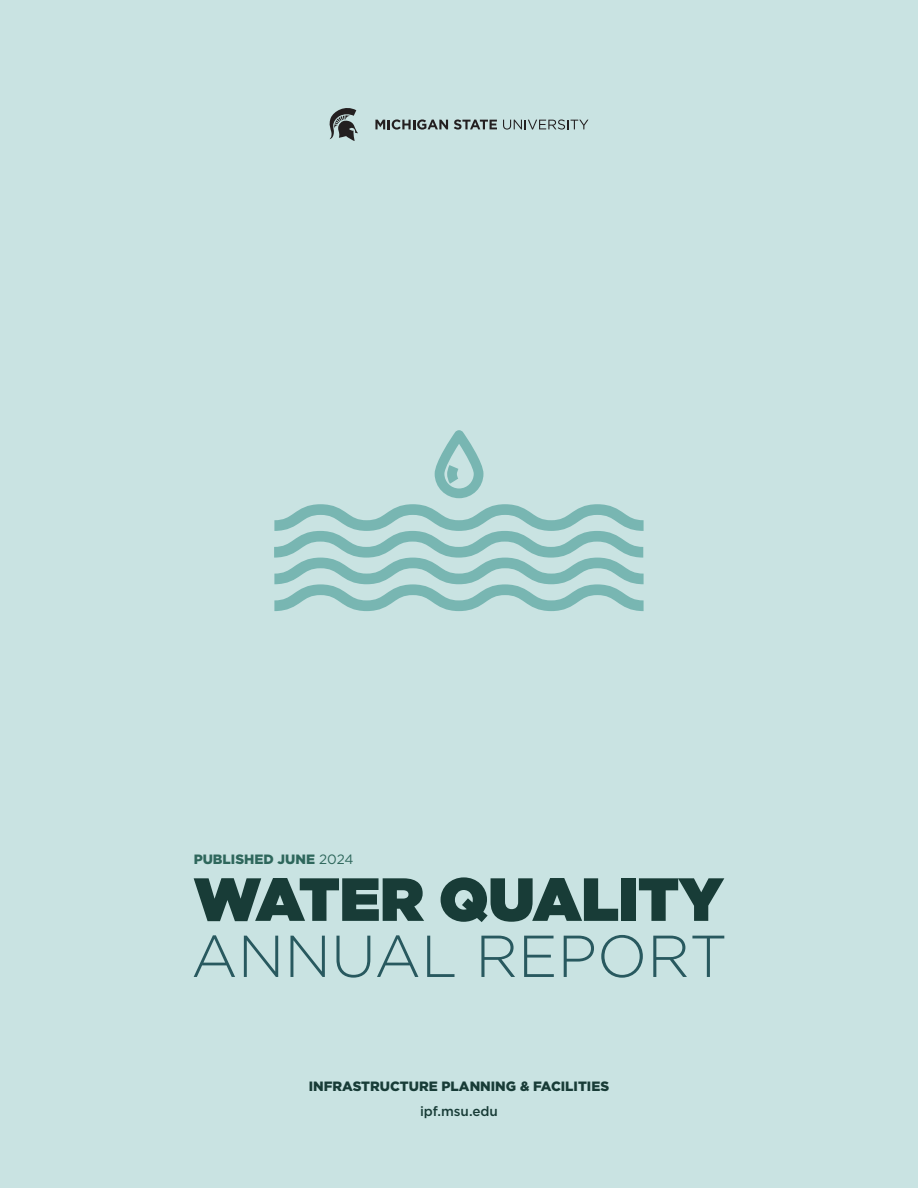
<style>
.page{position:relative;width:918px;height:1188px;background:#c9e3e2}
.page>*{position:absolute;margin:0;border:0;box-sizing:border-box;transform-origin:0 0}
.t1{font:900 13.5px "Gotham";color:#183c37}
.t2{font:900 13.5px "Gotham";color:#2e675c}
.t3{font:500 13.5px "Gotham";color:#183c37}
.s1{font-weight:400}
</style>
<div class="page">
<svg style="left:375px;top:119px;width:73px;height:11px"></svg>
<svg style="left:454px;top:120px;width:43px;height:10px"></svg>
<svg style="left:503px;top:120px;width:85px;height:10px"></svg>
<svg style="left:329px;top:108px;width:29px;height:33px"></svg>
<svg style="left:194px;top:878px;width:230px;height:43px"></svg>
<svg style="left:441px;top:877px;width:177px;height:45px"></svg>
<div style="left:621px;top:878px;width:15px;height:43px;background:#183c37"></div>
<svg style="left:639px;top:878px;width:85px;height:43px"></svg>
<svg style="left:194px;top:935px;width:41px;height:42px"></svg>
<svg style="left:244px;top:936px;width:34px;height:41px"></svg>
<svg style="left:290px;top:936px;width:35px;height:41px"></svg>
<svg style="left:336px;top:936px;width:34px;height:42px"></svg>
<svg style="left:377px;top:935px;width:41px;height:42px"></svg>
<svg style="left:427px;top:936px;width:28px;height:41px"></svg>
<svg style="left:481px;top:936px;width:34px;height:41px"></svg>
<svg style="left:524px;top:936px;width:30px;height:41px"></svg>
<svg style="left:564px;top:936px;width:30px;height:41px"></svg>
<svg style="left:601px;top:935px;width:42px;height:43px"></svg>
<svg style="left:653px;top:936px;width:71px;height:41px"></svg>
<svg style="left:274px;top:504px;width:370px;height:107px"></svg>
<svg style="left:435px;top:430px;width:48px;height:68px"></svg>
<p class="t2" style="left:194px;top:850px;width:161px">PUBLISHED JUNE <span class="s1">2024</span></p>
<p class="t1" style="left:309px;top:1077px;width:302px">INFRASTRUCTURE PLANNING &amp; FACILITIES</p>
<p class="t3" style="left:420px;top:1102px;width:79px">ipf.msu.edu</p>
</div>
